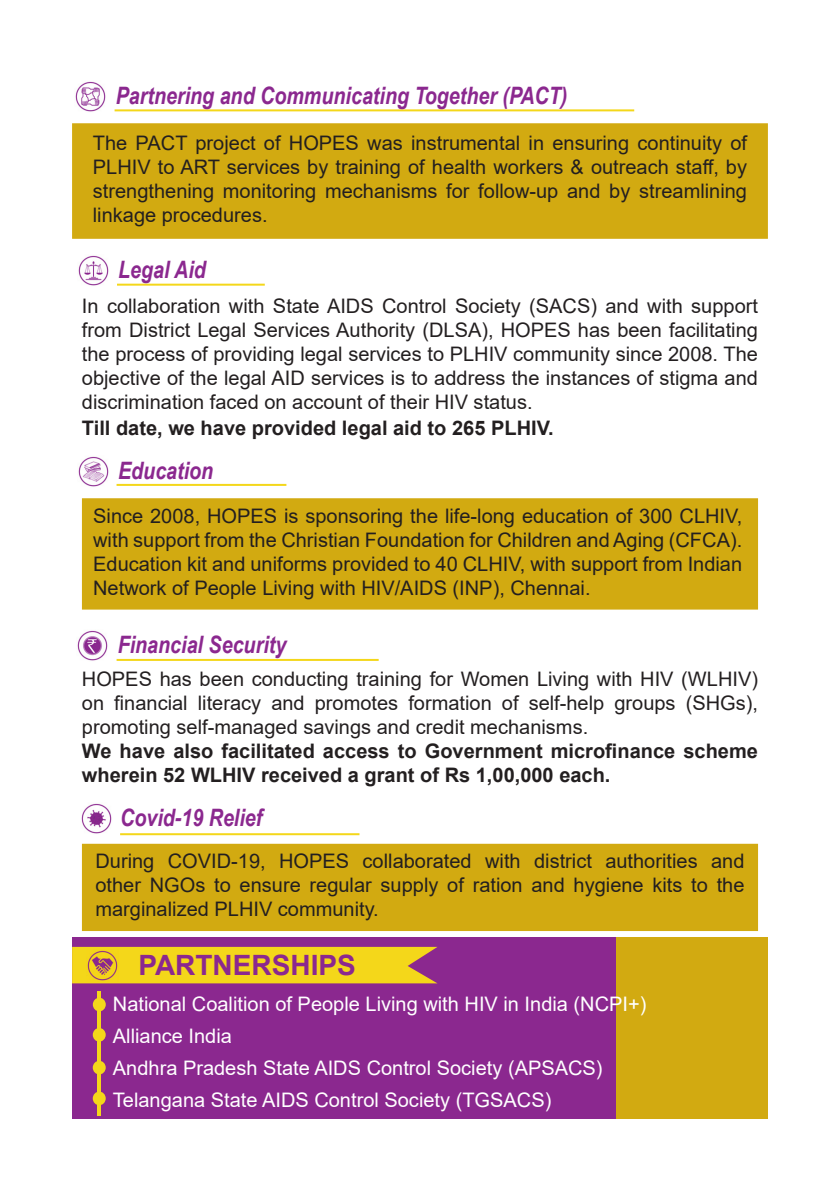
<style>
.page{position:relative;width:840px;height:1191px;background:#fff}
.page>*{position:absolute;margin:0;border:0;box-sizing:border-box;transform-origin:0 0}
.t1{font:700 28px "Arial";color:#8b288f}
.t2{font:italic 700 24px "Arial Narrow";color:#8b288f}
.t3{font:20px/24px "Arial";color:#231f20;text-align:justify}
.t4{font:20px "Arial";color:#fff}
.t5{font:700 20px/24px "Arial";color:#231f20}
</style>
<div class="page">
<img style="left:75px;top:81px;width:31px;height:31px">
<hr style="left:114px;top:109px;width:520px;height:2px;background:#f4d71a">
<div style="left:72px;top:123px;width:695px;height:116px;background:#d2aa11;border:2px solid #d2aa11"></div>
<hr style="left:117px;top:284px;width:147px;height:2px;background:#f4d71a">
<img style="left:78px;top:255px;width:31px;height:31px">
<img style="left:78px;top:456px;width:31px;height:31px">
<hr style="left:116px;top:484px;width:170px;height:2px;background:#f4d71a">
<div style="left:82px;top:498px;width:675px;height:111px;background:#d2aa11;border:2px solid #d2aa11"></div>
<hr style="left:116px;top:659px;width:262px;height:2px;background:#f4d71a">
<img style="left:77px;top:630px;width:31px;height:31px">
<div style="left:201px;top:937px;width:566px;height:182px;background:#d2aa11"></div>
<div style="left:72px;top:937px;width:543px;height:182px;background:#8b288f"></div>
<img style="left:81px;top:803px;width:31px;height:31px">
<hr style="left:120px;top:833px;width:239px;height:2px;background:#f4d71a">
<div style="left:82px;top:843px;width:675px;height:88px;background:#d2aa11;border:2px solid #d2aa11"></div>
<div style="left:72px;top:947px;width:365px;height:36px;background:#f4d71a"></div>
<img style="left:86px;top:949px;width:33px;height:32px">
<hr style="left:97px;top:991px;width:4px;height:125px;background:#f4d71a">
<div style="left:93px;top:997px;width:13px;height:14px;background:#f4d71a;border-radius:50%"></div>
<div style="left:93px;top:1028px;width:13px;height:13px;background:#f4d71a;border-radius:50%"></div>
<div style="left:93px;top:1060px;width:13px;height:14px;background:#f4d71a;border-radius:50%"></div>
<div style="left:93px;top:1091px;width:13px;height:14px;background:#f4d71a;border-radius:50%"></div>
<p class="t2" style="left:116px;top:77px;width:453px">Partnering and Communicating Together (PACT)</p>
<p class="t3" style="left:93px;top:130px;width:655px">The PACT project of HOPES was instrumental in ensuring continuity of PLHIV to ART services by training of health workers &amp; outreach staff, by strengthening monitoring mechanisms for follow-up and by streamlining linkage procedures.</p>
<p class="t2" style="left:118px;top:251px;width:89px">Legal Aid</p>
<p class="t3" style="left:82px;top:293px;width:677px">In collaboration with State AIDS Control Society (SACS) and with support from District Legal Services Authority (DLSA), HOPES has been facilitating the process of providing legal services to PLHIV community since 2008. The objective of the legal AID services is to address the instances of stigma and discrimination faced on account of their HIV status.</p>
<p class="t5" style="left:82px;top:416px;width:473px">Till date, we have provided legal aid to 265 PLHIV.</p>
<p class="t2" style="left:118px;top:452px;width:97px">Education</p>
<p class="t3" style="left:93px;top:503px;width:650px">Since 2008, HOPES is sponsoring the life-long education of 300 CLHIV, with support from the Christian Foundation for Children and Aging (CFCA).</p>
<p class="t3" style="left:93px;top:551px;width:650px">Education kit and uniforms provided to 40 CLHIV, with support from Indian<br>Network of People Living with HIV/AIDS (INP), Chennai.</p>
<p class="t2" style="left:118px;top:626px;width:170px">Financial Security</p>
<p class="t3" style="left:82px;top:667px;width:677px">HOPES has been conducting training for Women Living with HIV (WLHIV) on financial literacy and promotes formation of self-help groups (SHGs), promoting self-managed savings and credit mechanisms.</p>
<p class="t5" style="left:82px;top:739px;width:677px">We have also facilitated access to Government microfinance scheme wherein 52 WLHIV received a grant of Rs 1,00,000 each.</p>
<p class="t2" style="left:120px;top:799px;width:144px">Covid-19 Relief</p>
<p class="t3" style="left:95px;top:849px;width:650px">During COVID-19, HOPES collaborated with district authorities and other NGOs to ensure regular supply of ration and hygiene kits to the marginalized PLHIV community.</p>
<p class="t1" style="left:138px;top:945px;width:219px">PARTNERSHIPS</p>
<p class="t4" style="left:113px;top:990px;width:534px">National Coalition of People Living with HIV in India (NCPI+)</p>
<p class="t4" style="left:113px;top:1022px;width:120px">Alliance India</p>
<p class="t4" style="left:113px;top:1054px;width:491px">Andhra Pradesh State AIDS Control Society (APSACS)</p>
<p class="t4" style="left:113px;top:1086px;width:439px">Telangana State AIDS Control Society (TGSACS)</p>
</div>
